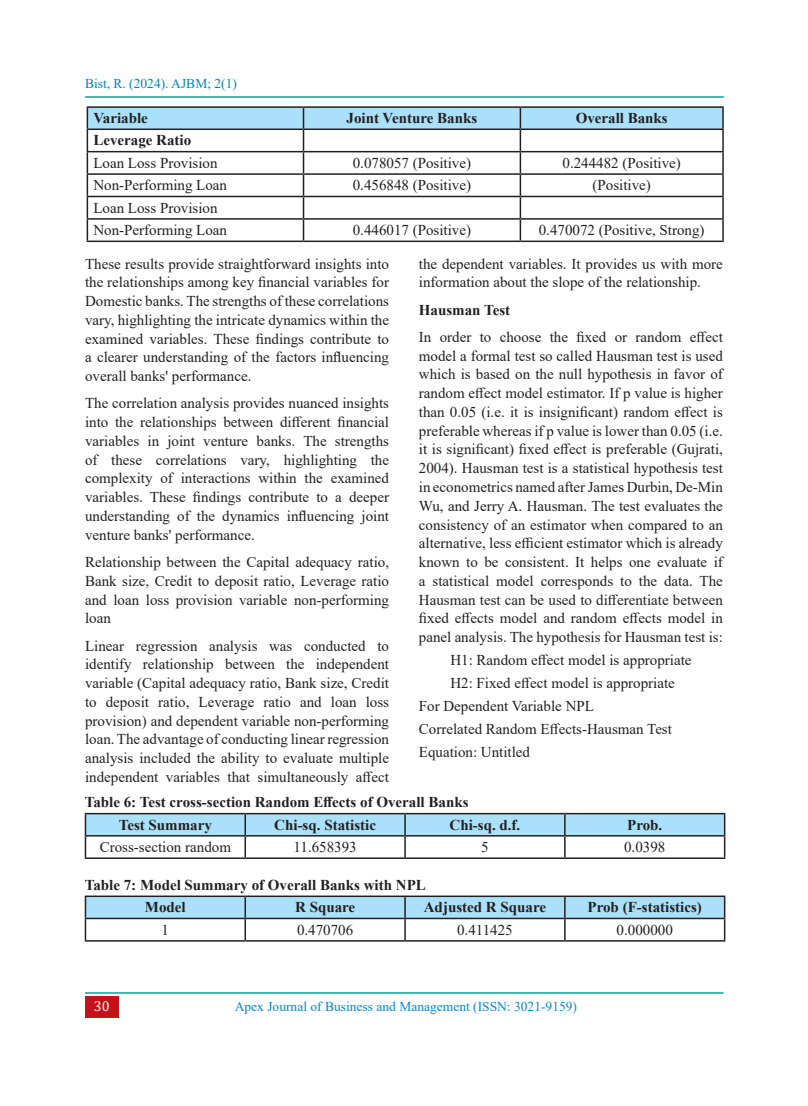
<style>
.page{position:relative;width:808px;height:1106px;background:#fff}
.page>*{position:absolute;margin:0;border:0;box-sizing:border-box;transform-origin:0 0}
.T{font:15px/18.8px "Times New Roman";color:#231f20;text-align:justify}
.T-2{font:700 15px "Times New Roman";color:#231f20}
.tab1{font:15px "Times New Roman";color:#231f20}
.t1{font:14.25px "Cambria";color:#fff}
.t2{font:13.5px "Times New Roman";color:#0089cf}
.t3{font:13.5px "Times New Roman";color:#0083b6}
</style>
<div class="page">
<div style="left:85px;top:996px;width:33px;height:21px;background:#c4121a"></div>
<hr style="left:85px;top:992px;width:638px;height:1px;background:#00a99d">
<hr style="left:85px;top:96px;width:639px;height:2px;background:#00a99d">
<hr style="left:87px;top:106px;width:216px;height:2px;background:#231f20">
<hr style="left:303px;top:106px;width:217px;height:2px;background:#231f20">
<hr style="left:520px;top:106px;width:204px;height:2px;background:#231f20">
<hr style="left:722px;top:108px;width:2px;height:20px;background:#231f20">
<hr style="left:520px;top:128px;width:204px;height:2px;background:#231f20">
<hr style="left:722px;top:130px;width:2px;height:21px;background:#231f20">
<hr style="left:520px;top:151px;width:204px;height:1px;background:#231f20">
<hr style="left:722px;top:152px;width:2px;height:21px;background:#231f20">
<hr style="left:520px;top:173px;width:204px;height:2px;background:#231f20">
<hr style="left:722px;top:175px;width:2px;height:21px;background:#231f20">
<hr style="left:520px;top:196px;width:204px;height:1px;background:#231f20">
<hr style="left:722px;top:197px;width:2px;height:21px;background:#231f20">
<hr style="left:520px;top:218px;width:204px;height:2px;background:#231f20">
<svg style="left:87px;top:107px;width:636px;height:133px"></svg>
<hr style="left:722px;top:220px;width:2px;height:20px;background:#231f20">
<hr style="left:87px;top:240px;width:216px;height:2px;background:#231f20">
<hr style="left:303px;top:240px;width:217px;height:2px;background:#231f20">
<hr style="left:520px;top:240px;width:204px;height:2px;background:#231f20">
<svg style="left:85px;top:813px;width:640px;height:44px"></svg>
<hr style="left:85px;top:857px;width:160px;height:2px;background:#231f20">
<hr style="left:245px;top:857px;width:160px;height:2px;background:#231f20">
<hr style="left:405px;top:857px;width:160px;height:2px;background:#231f20">
<hr style="left:565px;top:857px;width:160px;height:2px;background:#231f20">
<hr style="left:85px;top:895px;width:160px;height:2px;background:#231f20">
<hr style="left:245px;top:895px;width:160px;height:2px;background:#231f20">
<hr style="left:405px;top:895px;width:160px;height:2px;background:#231f20">
<hr style="left:565px;top:895px;width:160px;height:2px;background:#231f20">
<svg style="left:85px;top:896px;width:640px;height:44px"></svg>
<hr style="left:85px;top:940px;width:160px;height:1px;background:#231f20">
<hr style="left:245px;top:940px;width:160px;height:1px;background:#231f20">
<hr style="left:405px;top:940px;width:160px;height:1px;background:#231f20">
<hr style="left:565px;top:940px;width:160px;height:1px;background:#231f20">
<p class="t3" style="left:85px;top:73px;width:153px">Bist, R. (2024). AJBM; 2(1)</p>
<p class="T-2" style="left:93px;top:107px;width:56px">Variable</p>
<p class="T-2" style="left:347px;top:107px;width:132px">Joint Venture Banks</p>
<p class="T-2" style="left:576px;top:107px;width:94px">Overall Banks</p>
<p class="T-2" style="left:93px;top:130px;width:99px">Leverage Ratio</p>
<p class="T" style="left:93px;top:153px;width:126px">Loan Loss Provision</p>
<p class="T" style="left:353px;top:153px;width:120px">0.078057 (Positive)</p>
<p class="T" style="left:562px;top:153px;width:120px">0.244482 (Positive)</p>
<p class="T" style="left:93px;top:176px;width:135px">Non-Performing Loan</p>
<p class="T" style="left:353px;top:176px;width:120px">0.456848 (Positive)</p>
<p class="T" style="left:592px;top:176px;width:60px">(Positive)</p>
<p class="T" style="left:93px;top:198px;width:126px">Loan Loss Provision</p>
<p class="T" style="left:93px;top:220px;width:135px">Non-Performing Loan</p>
<p class="T" style="left:353px;top:220px;width:120px">0.446017 (Positive)</p>
<p class="T" style="left:539px;top:220px;width:167px">0.470072 (Positive, Strong)</p>
<p class="T" style="left:85px;top:254px;width:306px">These results provide straightforward insights into the relationships among key financial variables for Domestic banks. The strengths of these correlations vary, highlighting the intricate dynamics within the examined variables. These findings contribute to a clearer understanding of the factors influencing overall banks' performance.</p>
<p class="T" style="left:85px;top:393px;width:306px">The correlation analysis provides nuanced insights into the relationships between different financial variables in joint venture banks. The strengths of these correlations vary, highlighting the complexity of interactions within the examined variables. These findings contribute to a deeper understanding of the dynamics influencing joint venture banks' performance.</p>
<p class="T" style="left:85px;top:552px;width:306px">Relationship between the Capital adequacy ratio, Bank size, Credit to deposit ratio, Leverage ratio and loan loss provision variable non-performing loan</p>
<p class="T" style="left:85px;top:635px;width:306px">Linear regression analysis was conducted to identify relationship between the independent variable (Capital adequacy ratio, Bank size, Credit to deposit ratio, Leverage ratio and loan loss provision) and dependent variable non-performing loan. The advantage of conducting linear regression analysis included the ability to evaluate multiple independent variables that simultaneously affect</p>
<p class="T" style="left:419px;top:254px;width:306px">the dependent variables. It provides us with more information about the slope of the relationship.</p>
<p class="T-2" style="left:419px;top:299px;width:93px">Hausman Test</p>
<p class="T" style="left:419px;top:327px;width:306px">In order to choose the fixed or random effect model a formal test so called Hausman test is used which is based on the null hypothesis in favor of random effect model estimator. If p value is higher than 0.05 (i.e. it is insignificant) random effect is preferable whereas if p value is lower than 0.05 (i.e. it is significant) fixed effect is preferable (Gujrati, 2004). Hausman test is a statistical hypothesis test in econometrics named after James Durbin, De-Min Wu, and Jerry A. Hausman. The test evaluates the consistency of an estimator when compared to an alternative, less efficient estimator which is already known to be consistent. It helps one evaluate if a statistical model corresponds to the data. The Hausman test can be used to differentiate between fixed effects model and random effects model in panel analysis. The hypothesis for Hausman test is:</p>
<p class="tab1" style="left:450px;top:649px;width:243px">H1: Random effect model is appropriate</p>
<p class="tab1" style="left:450px;top:672px;width:226px">H2: Fixed effect model is appropriate</p>
<p class="T" style="left:419px;top:696px;width:177px">For Dependent Variable NPL</p>
<p class="T" style="left:419px;top:719px;width:255px">Correlated Random Effects-Hausman Test</p>
<p class="T" style="left:419px;top:742px;width:113px">Equation: Untitled</p>
<p class="T-2" style="left:85px;top:791px;width:385px">Table 6: Test cross-section Random Effects of Overall Banks</p>
<p class="T-2" style="left:119px;top:814px;width:95px">Test Summary</p>
<p class="T-2" style="left:274px;top:814px;width:103px">Chi-sq. Statistic</p>
<p class="T-2" style="left:449px;top:814px;width:72px">Chi-sq. d.f.</p>
<p class="T-2" style="left:627px;top:814px;width:37px">Prob.</p>
<p class="T" style="left:100px;top:837px;width:133px">Cross-section random</p>
<p class="T" style="left:294px;top:837px;width:65px">11.658393</p>
<p class="T" style="left:481px;top:837px;width:9px">5</p>
<p class="T" style="left:624px;top:837px;width:43px">0.0398</p>
<p class="T-2" style="left:85px;top:873px;width:343px">Table 7: Model Summary of Overall Banks with NPL</p>
<p class="T-2" style="left:145px;top:896px;width:42px">Model</p>
<p class="T-2" style="left:295px;top:896px;width:62px">R Square</p>
<p class="T-2" style="left:424px;top:896px;width:124px">Adjusted R Square</p>
<p class="T-2" style="left:588px;top:896px;width:116px">Prob (F-statistics)</p>
<p class="T" style="left:162px;top:920px;width:9px">1</p>
<p class="T" style="left:297px;top:920px;width:58px">0.470706</p>
<p class="T" style="left:457px;top:920px;width:57px">0.411425</p>
<p class="T" style="left:617px;top:920px;width:58px">0.000000</p>
<p class="t1" style="left:94px;top:998px;width:17px">30</p>
<p class="t2" style="left:235px;top:997px;width:344px">Apex Journal of Business and Management (ISSN: 3021-9159)</p>
</div>
